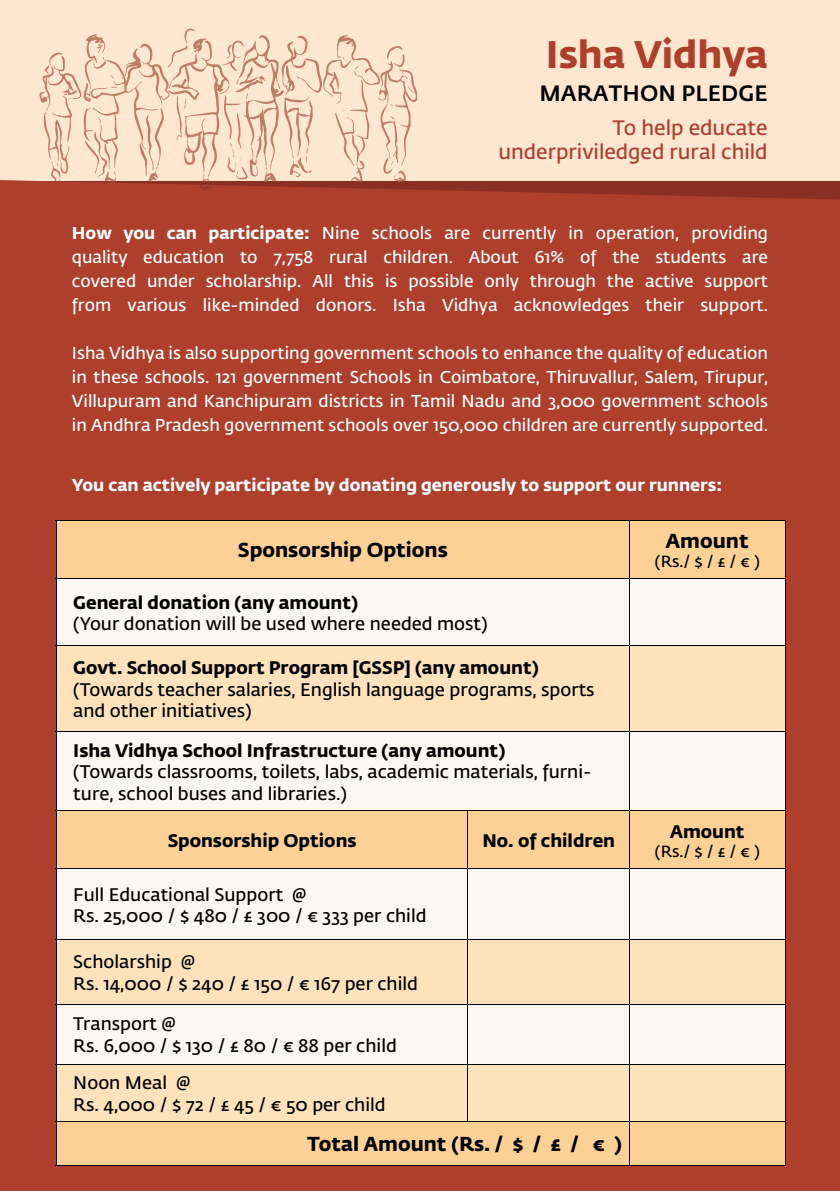
<style>
.page{position:relative;width:840px;height:1191px;background:#fff}
.page>*{position:absolute;margin:0;border:0;box-sizing:border-box;transform-origin:0 0}
.t1{font:700 38px "Fedra Sans Std";color:#ad3f2c}
.t2{font:500 22px "Fedra Sans Std";letter-spacing:.01em;color:#000}
.t3{font:600 20.6px/24px "Fedra Sans Std";color:#ad3f2c;text-align:right}
.t4{font:700 20px "Fedra Sans Std";color:#000}
.t5{font:600 18px/21.6px "Fedra Sans Std";color:#000}
.t6{font:700 18px "Fedra Sans Std";color:#000}
.t7{font:600 17px/24px "Fedra Sans Std";color:#fff;text-align:justify}
.t8{font:700 17px "Fedra Sans Std";color:#fff}
.t9{font:600 16px "Fedra Sans Std";color:#000}
.s1{font-weight:700}
</style>
<div class="page">
<div style="left:0;top:0;width:839px;height:345px;background:#fee7d1"></div>
<div style="left:0;top:180px;width:839px;height:1011px;background:#ad3f2c"></div>
<div style="left:57px;top:521px;width:727px;height:57px;background:#fcd196"></div>
<div style="left:57px;top:579px;width:727px;height:66px;background:#fbf8f4"></div>
<svg style="left:57px;top:646px;width:727px;height:164px;fill:#fee2bb"></svg>
<svg style="left:57px;top:811px;width:727px;height:354px"></svg>
<hr style="left:628px;top:521px;width:1px;height:57px;background:#000">
<hr style="left:56px;top:810px;width:411px;height:1px;background:#000">
<hr style="left:56px;top:811px;width:1px;height:57px;background:#000">
<hr style="left:467px;top:810px;width:162px;height:1px;background:#000">
<hr style="left:467px;top:811px;width:1px;height:57px;background:#000">
<hr style="left:629px;top:810px;width:156px;height:1px;background:#000">
<hr style="left:628px;top:811px;width:1px;height:57px;background:#000">
<hr style="left:784px;top:811px;width:1px;height:57px;background:#000">
<hr style="left:56px;top:868px;width:411px;height:1px;background:#000">
<hr style="left:56px;top:869px;width:1px;height:70px;background:#000">
<hr style="left:467px;top:868px;width:162px;height:1px;background:#000">
<hr style="left:467px;top:869px;width:1px;height:70px;background:#000">
<hr style="left:629px;top:868px;width:156px;height:1px;background:#000">
<hr style="left:628px;top:869px;width:1px;height:70px;background:#000">
<hr style="left:784px;top:869px;width:1px;height:70px;background:#000">
<hr style="left:56px;top:1121px;width:1px;height:44px;background:#000">
<hr style="left:628px;top:1121px;width:1px;height:44px;background:#000">
<hr style="left:784px;top:1121px;width:1px;height:44px;background:#000">
<hr style="left:56px;top:1165px;width:411px;height:1px;background:#000">
<hr style="left:467px;top:1165px;width:162px;height:1px;background:#000">
<hr style="left:629px;top:1165px;width:156px;height:1px;background:#000">
<hr style="left:56px;top:939px;width:411px;height:1px;background:#000">
<hr style="left:56px;top:940px;width:1px;height:63px;background:#000">
<hr style="left:467px;top:939px;width:162px;height:1px;background:#000">
<hr style="left:467px;top:940px;width:1px;height:63px;background:#000">
<hr style="left:629px;top:939px;width:156px;height:1px;background:#000">
<hr style="left:628px;top:940px;width:1px;height:63px;background:#000">
<hr style="left:784px;top:940px;width:1px;height:63px;background:#000">
<hr style="left:56px;top:1003px;width:411px;height:1px;background:#000">
<hr style="left:56px;top:1004px;width:1px;height:59px;background:#000">
<hr style="left:467px;top:1003px;width:162px;height:1px;background:#000">
<hr style="left:467px;top:1004px;width:1px;height:59px;background:#000">
<hr style="left:629px;top:1003px;width:156px;height:1px;background:#000">
<hr style="left:628px;top:1004px;width:1px;height:59px;background:#000">
<hr style="left:784px;top:1004px;width:1px;height:59px;background:#000">
<hr style="left:56px;top:1063px;width:411px;height:1px;background:#000">
<hr style="left:56px;top:1064px;width:1px;height:57px;background:#000">
<hr style="left:56px;top:1121px;width:411px;height:1px;background:#000">
<hr style="left:467px;top:1063px;width:162px;height:1px;background:#000">
<hr style="left:467px;top:1064px;width:1px;height:57px;background:#000">
<hr style="left:467px;top:1121px;width:162px;height:1px;background:#000">
<hr style="left:629px;top:1063px;width:156px;height:1px;background:#000">
<hr style="left:628px;top:1064px;width:1px;height:57px;background:#000">
<hr style="left:784px;top:1064px;width:1px;height:57px;background:#000">
<hr style="left:629px;top:1121px;width:156px;height:1px;background:#000">
<hr style="left:56px;top:520px;width:411px;height:1px;background:#000">
<hr style="left:56px;top:521px;width:1px;height:57px;background:#000">
<hr style="left:467px;top:520px;width:162px;height:1px;background:#000">
<hr style="left:629px;top:520px;width:156px;height:1px;background:#000">
<hr style="left:784px;top:521px;width:1px;height:57px;background:#000">
<hr style="left:56px;top:578px;width:411px;height:1px;background:#000">
<hr style="left:467px;top:578px;width:162px;height:1px;background:#000">
<hr style="left:629px;top:578px;width:156px;height:1px;background:#000">
<hr style="left:56px;top:579px;width:1px;height:66px;background:#000">
<hr style="left:56px;top:645px;width:411px;height:1px;background:#000">
<hr style="left:56px;top:646px;width:1px;height:85px;background:#000">
<hr style="left:467px;top:645px;width:162px;height:1px;background:#000">
<hr style="left:56px;top:731px;width:411px;height:1px;background:#000">
<hr style="left:56px;top:732px;width:1px;height:78px;background:#000">
<hr style="left:467px;top:731px;width:162px;height:1px;background:#000">
<hr style="left:628px;top:579px;width:1px;height:66px;background:#000">
<hr style="left:784px;top:579px;width:1px;height:66px;background:#000">
<hr style="left:629px;top:645px;width:156px;height:1px;background:#000">
<hr style="left:628px;top:646px;width:1px;height:85px;background:#000">
<hr style="left:784px;top:646px;width:1px;height:85px;background:#000">
<hr style="left:629px;top:731px;width:156px;height:1px;background:#000">
<hr style="left:628px;top:732px;width:1px;height:78px;background:#000">
<hr style="left:784px;top:732px;width:1px;height:78px;background:#000">
<svg style="left:39px;top:29px;width:378px;height:161px"></svg>
<h1 class="t1" style="left:545px;top:30px;width:223px">Isha Vidhya</h1>
<p class="t2" style="left:539px;top:79px;width:229px">MARATHON PLEDGE</p>
<p class="t3" style="left:498px;top:116px;width:270px">To help educate underpriviledged rural child</p>
<p class="t7" style="left:72px;top:221px;width:697px"><span class="s1">How you can participate:</span> Nine schools are currently in operation, providing quality education to 7,758 rural children. About 61% of the students are covered under scholarship. All this is possible only through the active support from various like-minded donors. Isha Vidhya acknowledges their support.</p>
<p class="t7" style="left:72px;top:341px;width:697px">Isha Vidhya is also supporting government schools to enhance the quality of education in these schools. 121 government Schools in Coimbatore, Thiruvallur, Salem, Tirupur, Villupuram and Kanchipuram districts in Tamil Nadu and 3,000 government schools in Andhra Pradesh government schools over 150,000 children are currently supported.</p>
<p class="t8" style="left:72px;top:474px;width:651px">You can actively participate by donating generously to support our runners:</p>
<p class="t4" style="left:238px;top:537px;width:211px">Sponsorship Options</p>
<p class="t6" style="left:73px;top:590px;width:286px">General donation (any amount)</p>
<p class="t5" style="left:73px;top:613px;width:415px">(Your donation will be used where needed most)</p>
<p class="t6" style="left:73px;top:656px;width:466px">Govt. School Support Program [GSSP] (any amount)</p>
<p class="t5" style="left:73px;top:679px;width:522px">(Towards teacher salaries, English language programs, sports and other initiatives)</p>
<p class="t6" style="left:73px;top:738px;width:433px">Isha Vidhya School Infrastructure (any amount)</p>
<p class="t5" style="left:73px;top:761px;width:519px">(Towards classrooms, toilets, labs, academic materials, furni&shy;ture, school buses and libraries.)</p>
<p class="t6" style="left:167px;top:828px;width:190px">Sponsorship Options</p>
<p class="t6" style="left:482px;top:828px;width:134px">No. of children</p>
<p class="t5" style="left:73px;top:883px;width:354px">Full Educational Support @<br>Rs. 25,000 / $ 480 / £ 300 / € 333 per child</p>
<p class="t5" style="left:73px;top:951px;width:346px">Scholarship @<br>Rs. 14,000 / $ 240 / £ 150 / € 167 per child</p>
<p class="t5" style="left:73px;top:1013px;width:325px">Transport @<br>Rs. 6,000 / $ 130 / £ 80 / € 88 per child</p>
<p class="t5" style="left:73px;top:1072px;width:314px">Noon Meal @<br>Rs. 4,000 / $ 72 / £ 45 / € 50 per child</p>
<p class="t4" style="left:307px;top:1131px;width:316px">Total Amount (Rs. / $ / £ / € )</p>
<p class="t4" style="left:665px;top:528px;width:84px">Amount</p>
<p class="t9" style="left:654px;top:552px;width:106px">(Rs./ $ / £ / € )</p>
<p class="t6" style="left:669px;top:820px;width:76px">Amount</p>
<p class="t9" style="left:654px;top:842px;width:106px">(Rs./ $ / £ / € )</p>
</div>
